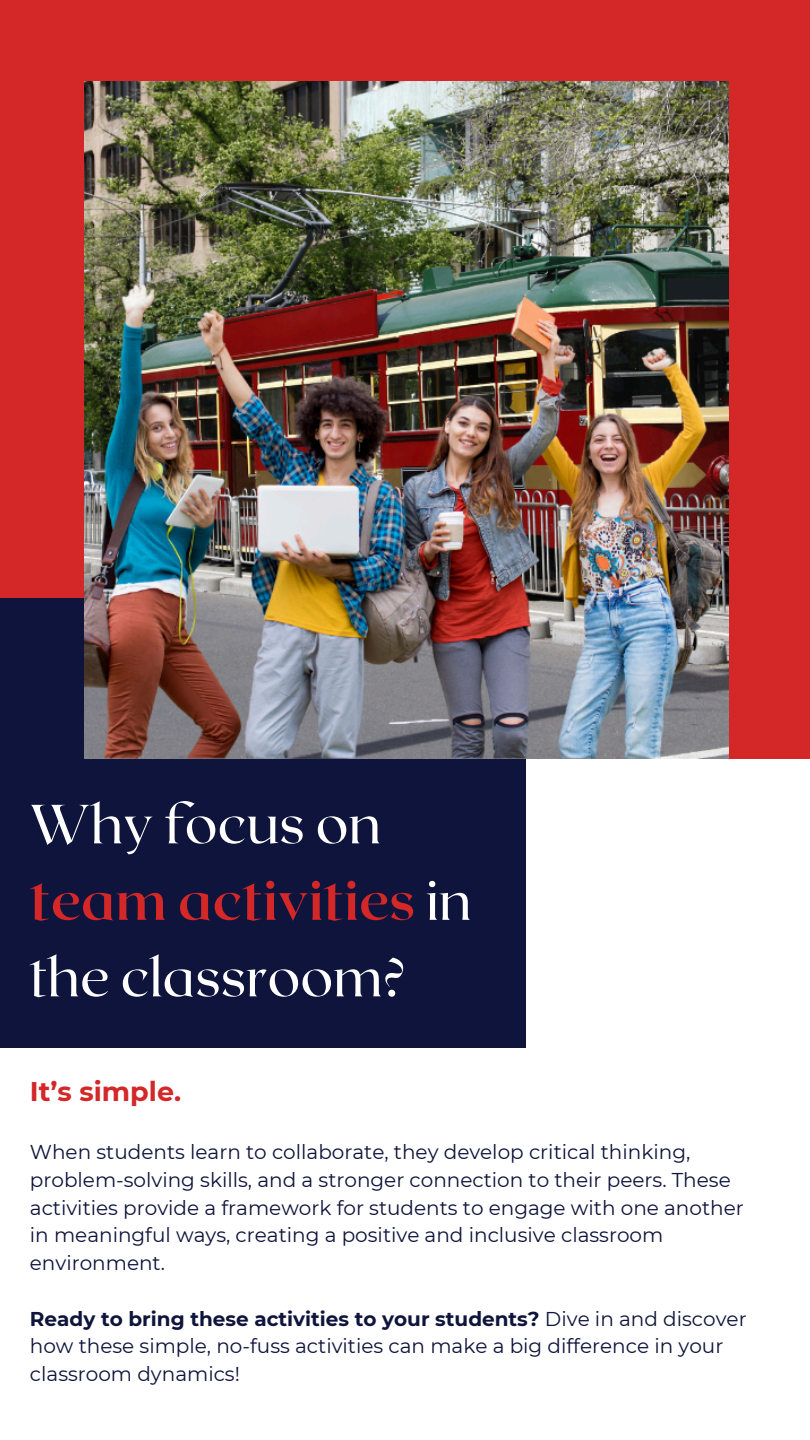
<style>
.page{position:relative;width:810px;height:1440px;background:#fff}
.page>*{position:absolute;margin:0;border:0;box-sizing:border-box;transform-origin:0 0}
.t1{font:55px/76.5px "Roxborough CF";color:#fff}
.t2{font:700 27px "Montserrat";color:#d32728}
.t3{font:20px/27.8px "Montserrat";color:#0e143b}
.s1{font-weight:700;color:#d32728}
.s2{font-weight:700}
</style>
<div class="page">
<div style="left:0;top:0;width:810px;height:759px;background:#d32728"></div>
<div style="left:0;top:598px;width:525px;height:450px;background:#0e143b"></div>
<img style="left:84px;top:81px;width:645px;height:677px">
<p class="t1" style="left:30px;top:783px;width:443px">Why focus on <span class="s1">team activities</span> in the classroom?</p>
<p class="t2" style="left:30px;top:1074px;width:153px">It’s simple.</p>
<h1 class="t3" style="left:30px;top:1138px;width:715px">When students learn to collaborate, they develop critical thinking, problem-solving skills, and a stronger connection to their peers. These activities provide a framework for students to engage with one another in meaningful ways, creating a positive and inclusive classroom environment.</h1>
<h2 class="t3" style="left:30px;top:1305px;width:718px"><span class="s2">Ready to bring these activities to your students?</span> Dive in and discover how these simple, no-fuss activities can make a big difference in your classroom dynamics!</h2>
</div>
